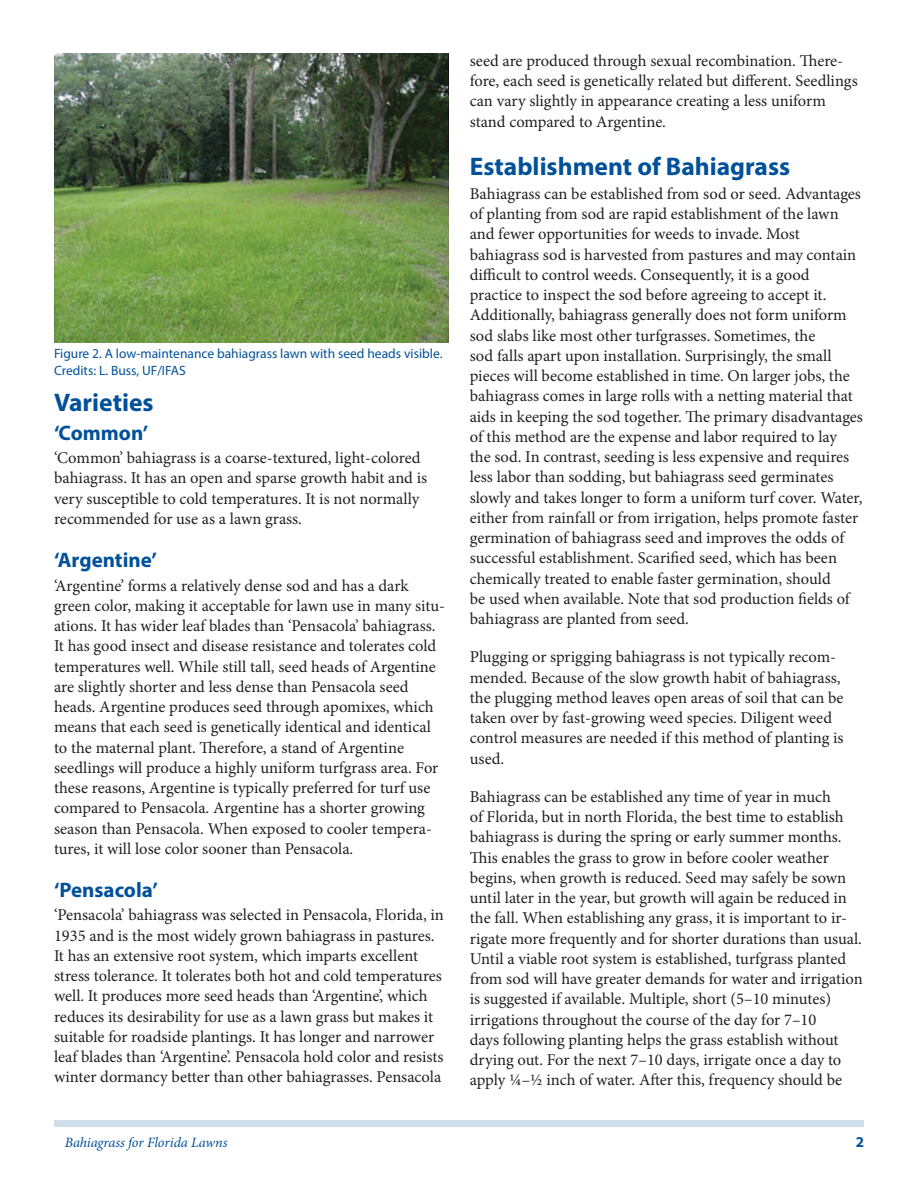
<style>
.page{position:relative;width:918px;height:1188px;background:#fff}
.page>*{position:absolute;margin:0;border:0;box-sizing:border-box;transform-origin:0 0}
.SectionHeading0{font:700 25.5px "Myriad Pro";color:#01519a}
.SectionHeading1{font:700 21px "Myriad Pro";color:#01519a}
.Paragraph{font:16.5px/20.2px "Minion Pro";color:#231f20}
.t1{font:700 15px "Myriad Pro";color:#01519a}
.RunningTitleItalics{font:italic 14.25px "Minion Pro";letter-spacing:-.005em;color:#01519a}
.t2{font:13.5px/16.5px "Myriad Pro";color:#01519a}
</style>
<div class="page">
<div style="left:54px;top:1120px;width:810px;height:7px;background:#d0deeb"></div>
<img style="left:54px;top:54px;width:394px;height:289px">
<p class="t2" style="left:54px;top:345px;width:390px">Figure 2. A low-maintenance bahiagrass lawn with seed heads visible.<br>Credits: L. Buss, UF/IFAS</p>
<p class="SectionHeading0" style="left:54px;top:386px;width:101px">Varieties</p>
<p class="SectionHeading1" style="left:54px;top:419px;width:96px">‘Common’</p>
<p class="Paragraph" style="left:54px;top:448px;width:375px">‘Common’ bahiagrass is a coarse-textured, light-colored bahiagrass. It has an open and sparse growth habit and is very susceptible to cold temperatures. It is not normally recommended for use as a lawn grass.</p>
<p class="SectionHeading1" style="left:54px;top:546px;width:104px">‘Argentine’</p>
<p class="Paragraph" style="left:54px;top:575px;width:393px">‘Argentine’ forms a relatively dense sod and has a dark green color, making it acceptable for lawn use in many situ&shy;ations. It has wider leaf blades than ‘Pensacola’ bahiagrass.<br>It has good insect and disease resistance and tolerates cold temperatures well. While still tall, seed heads of Argentine are slightly shorter and less dense than Pensacola seed heads. Argentine produces seed through apomixes, which means that each seed is genetically identical and identical to the maternal plant. Therefore, a stand of Argentine seedlings will produce a highly uniform turfgrass area. For these reasons, Argentine is typically preferred for turf use compared to Pensacola. Argentine has a shorter growing season than Pensacola. When exposed to cooler tempera&shy;tures, it will lose color sooner than Pensacola.</p>
<p class="SectionHeading1" style="left:54px;top:876px;width:105px">‘Pensacola’</p>
<p class="Paragraph" style="left:54px;top:905px;width:392px">‘Pensacola’ bahiagrass was selected in Pensacola, Florida, in 1935 and is the most widely grown bahiagrass in pastures.<br>It has an extensive root system, which imparts excellent stress tolerance. It tolerates both hot and cold temperatures well. It produces more seed heads than ‘Argentine’, which reduces its desirability for use as a lawn grass but makes it suitable for roadside plantings. It has longer and narrower leaf blades than ‘Argentine’. Pensacola hold color and resists winter dormancy better than other bahiagrasses. Pensacola</p>
<p class="Paragraph" style="left:470px;top:51px;width:389px">seed are produced through sexual recombination. There&shy;fore, each seed is genetically related but different. Seedlings can vary slightly in appearance creating a less uniform stand compared to Argentine.</p>
<p class="SectionHeading0" style="left:470px;top:150px;width:322px">Establishment of Bahiagrass</p>
<p class="Paragraph" style="left:470px;top:184px;width:395px">Bahiagrass can be established from sod or seed. Advantages of planting from sod are rapid establishment of the lawn and fewer opportunities for weeds to invade. Most bahiagrass sod is harvested from pastures and may contain difficult to control weeds. Consequently, it is a good practice to inspect the sod before agreeing to accept it.<br>Additionally, bahiagrass generally does not form uniform sod slabs like most other turfgrasses. Sometimes, the<br>sod falls apart upon installation. Surprisingly, the small pieces will become established in time. On larger jobs, the bahiagrass comes in large rolls with a netting material that aids in keeping the sod together. The primary disadvantages of this method are the expense and labor required to lay<br>the sod. In contrast, seeding is less expensive and requires less labor than sodding, but bahiagrass seed germinates slowly and takes longer to form a uniform turf cover. Water, either from rainfall or from irrigation, helps promote faster germination of bahiagrass seed and improves the odds of successful establishment. Scarified seed, which has been chemically treated to enable faster germination, should<br>be used when available. Note that sod production fields of bahiagrass are planted from seed.</p>
<p class="Paragraph" style="left:470px;top:647px;width:375px">Plugging or sprigging bahiagrass is not typically recom&shy;mended. Because of the slow growth habit of bahiagrass, the plugging method leaves open areas of soil that can be taken over by fast-growing weed species. Diligent weed control measures are needed if this method of planting is used.</p>
<p class="Paragraph" style="left:470px;top:787px;width:395px">Bahiagrass can be established any time of year in much<br>of Florida, but in north Florida, the best time to establish bahiagrass is during the spring or early summer months.<br>This enables the grass to grow in before cooler weather begins, when growth is reduced. Seed may safely be sown until later in the year, but growth will again be reduced in the fall. When establishing any grass, it is important to ir&shy;rigate more frequently and for shorter durations than usual.<br>Until a viable root system is established, turfgrass planted from sod will have greater demands for water and irrigation is suggested if available. Multiple, short (5–10 minutes) irrigations throughout the course of the day for 7–10<br>days following planting helps the grass establish without drying out. For the next 7–10 days, irrigate once a day to apply ¼–½ inch of water. After this, frequency should be</p>
<p class="RunningTitleItalics" style="left:65px;top:1133px;width:164px">Bahiagrass for Florida Lawns</p>
<p class="t1" style="left:856px;top:1133px;width:10px">2</p>
</div>
